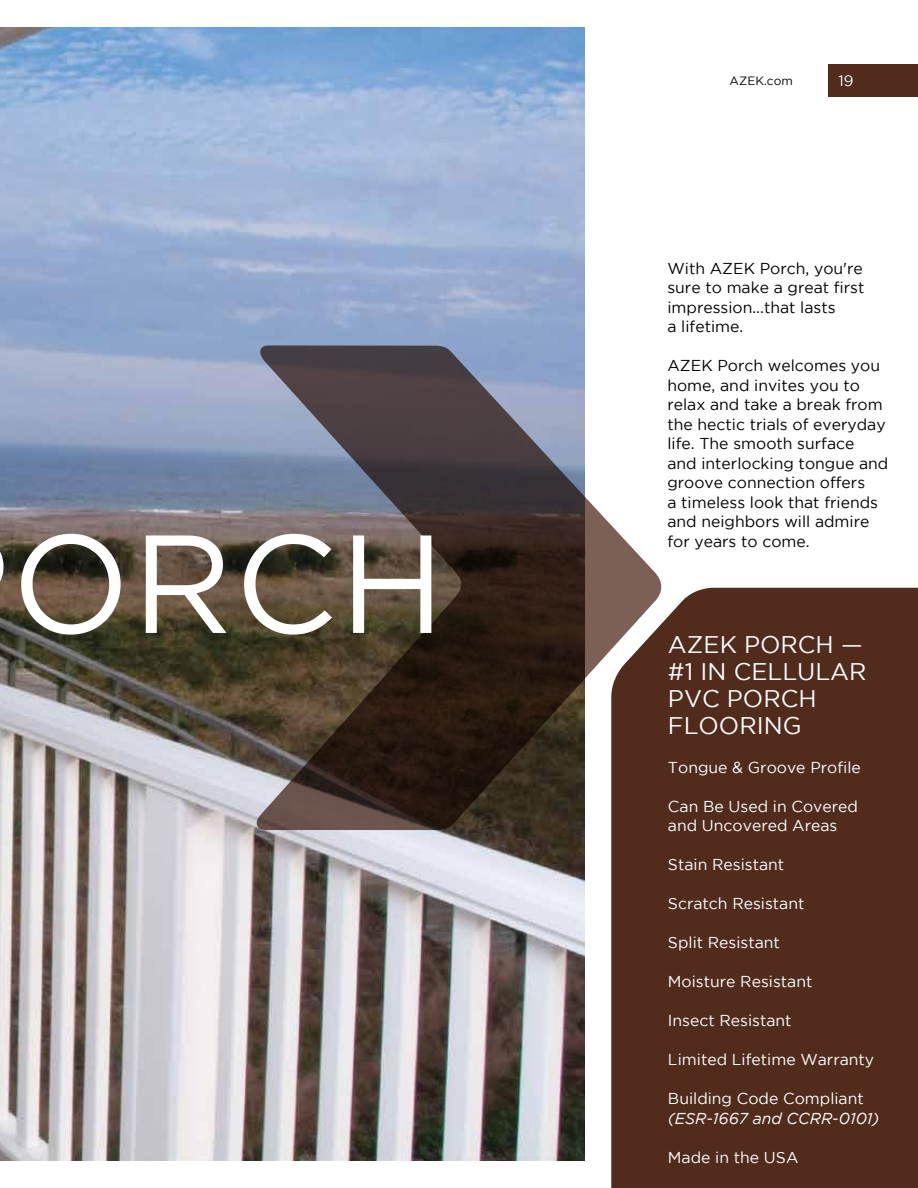
<style>
.page{position:relative;width:918px;height:1188px;background:#fff}
.page>*{position:absolute;margin:0;border:0;box-sizing:border-box;transform-origin:0 0}
.t1{font:139.2px "Gotham";color:#fff}
.t2{font:24px/27px "Gotham";color:#fff}
.t3{font:15.75px/19.5px "Gotham";color:#000}
.t4{font:15.75px/19.5px "Gotham";color:#fff}
.t5{font:italic 15.75px "Gotham";color:#fff}
.t6{font:15px "Gotham";color:#fff}
.t7{font:12px "Gotham";color:#000}
</style>
<div class="page">
<img style="left:0;top:27px;width:585px;height:1134px">
<svg style="left:255px;top:345px;width:407px;height:485px"></svg>
<div style="left:828px;top:65px;width:90px;height:32px;background:#512c1d"></div>
<div style="left:611px;top:588px;width:307px;height:600px;background:#512c1d"></div>
<h1 class="t1" style="left:12px;top:507px;width:435px">ORCH</h1>
<p class="t7" style="left:730px;top:74px;width:65px">AZEK.com</p>
<p class="t6" style="left:838px;top:73px;width:17px">19</p>
<p class="t3" style="left:667px;top:258px;width:199px">With AZEK Porch, you're sure to make a great first impression...that lasts<br>a lifetime.</p>
<p class="t3" style="left:667px;top:356px;width:222px">AZEK Porch welcomes you home, and invites you to relax and take a break from the hectic trials of everyday life. The smooth surface<br>and interlocking tongue and groove connection offers<br>a timeless look that friends and neighbors will admire for years to come.</p>
<h2 class="t2" style="left:668px;top:630px;width:200px">AZEK PORCH — #1 IN CELLULAR<br>PVC PORCH<br>FLOORING</h2>
<p class="t4" style="left:668px;top:757px;width:194px">Tongue &amp; Groove Profile</p>
<p class="t4" style="left:668px;top:796px;width:191px">Can Be Used in Covered and Uncovered Areas</p>
<p class="t4" style="left:668px;top:855px;width:118px">Stain Resistant</p>
<p class="t4" style="left:668px;top:894px;width:138px">Scratch Resistant</p>
<p class="t4" style="left:668px;top:933px;width:113px">Split Resistant</p>
<p class="t4" style="left:668px;top:972px;width:146px">Moisture Resistant</p>
<p class="t4" style="left:668px;top:1011px;width:125px">Insect Resistant</p>
<p class="t4" style="left:668px;top:1050px;width:208px">Limited Lifetime Warranty</p>
<p class="t4" style="left:668px;top:1089px;width:197px">Building Code Compliant</p>
<p class="t5" style="left:668px;top:1109px;width:213px">(ESR-1667 and CCRR-0101)</p>
<p class="t4" style="left:668px;top:1147px;width:132px">Made in the USA</p>
</div>
